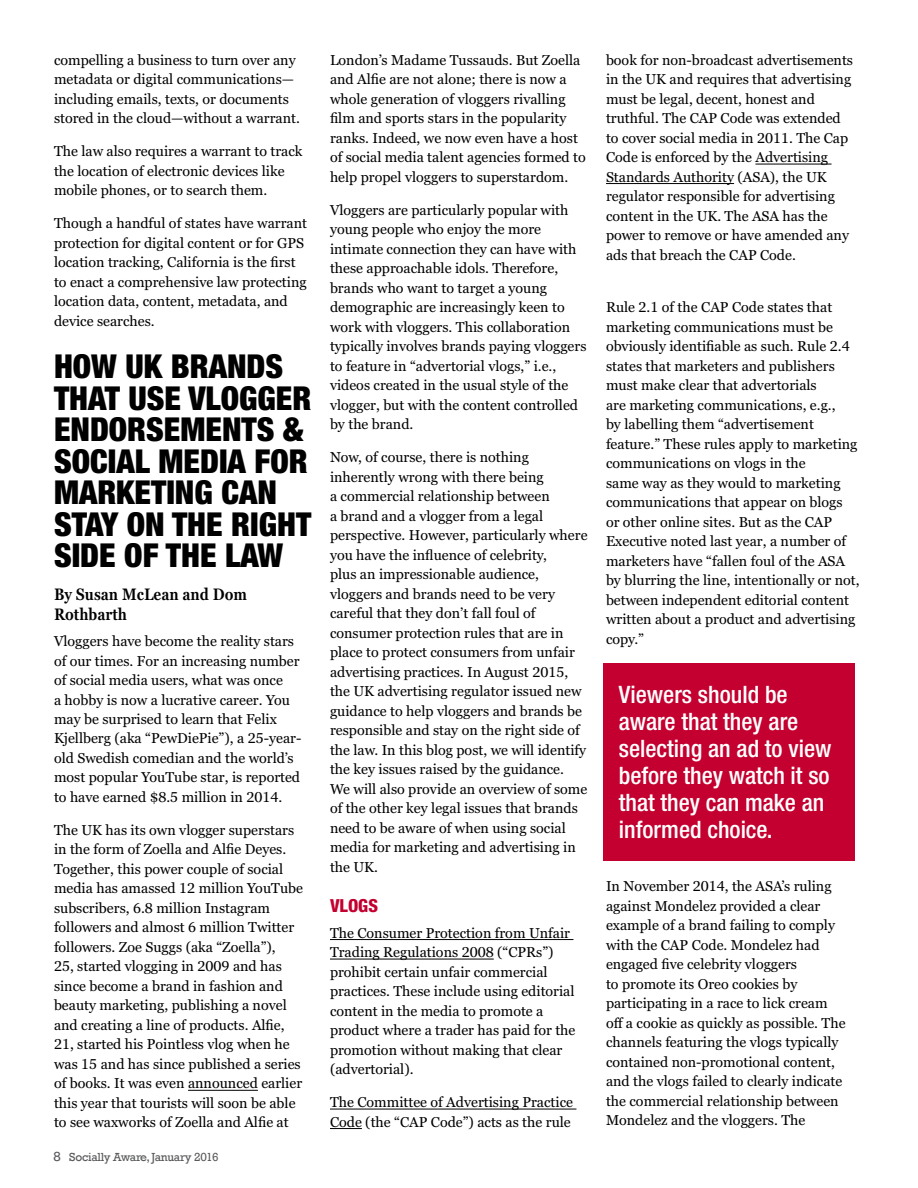
<style>
.page{position:relative;width:918px;height:1188px;background:#fff}
.page>*{position:absolute;margin:0;border:0;box-sizing:border-box;transform-origin:0 0}
.t1{font:900 condensed 33px/31.5px "Helvetica Neue LT Std";color:#000}
.t2{font:500 condensed 24px/27px "Helvetica Neue LT Std";color:#fff}
.t3{font:800 condensed 18px "Helvetica Neue LT Std";color:#c3002f}
.t4{font:600 condensed 16.5px/19.5px "Georgia Pro";color:#000}
.t5{font:14.25px/19.5px "Georgia Pro";color:#000}
.t6{font:12px "Rockwell";letter-spacing:-.02em;color:#58595b}
.s1{font-size:13.5px}
</style>
<div class="page">
<hr style="left:188px;top:1090px;width:70px;height:1px;background:#000">
<hr style="left:330px;top:939px;width:243px;height:1px;background:#000">
<hr style="left:330px;top:959px;width:164px;height:1px;background:#000">
<hr style="left:330px;top:1109px;width:246px;height:1px;background:#000">
<hr style="left:330px;top:1128px;width:32px;height:1px;background:#000">
<hr style="left:755px;top:164px;width:77px;height:1px;background:#000">
<hr style="left:606px;top:183px;width:128px;height:1px;background:#000">
<div style="left:603px;top:663px;width:252px;height:198px;background:#c3002f"></div>
<p class="t5" style="left:54px;top:51px;width:247px">compelling a business to turn over any metadata or digital communications— including emails, texts, or documents stored in the cloud—without a warrant.</p>
<p class="t5" style="left:54px;top:142px;width:250px">The law also requires a warrant to track the location of electronic devices like mobile phones, or to search them.</p>
<p class="t5" style="left:54px;top:214px;width:255px">Though a handful of states have warrant protection for digital content or for GPS location tracking, California is the first to enact a comprehensive law protecting location data, content, metadata, and device searches.</p>
<h1 class="t1" style="left:54px;top:350px;width:251px">HOW UK BRANDS<br>THAT USE VLOGGER<br>ENDORSEMENTS &amp;<br>SOCIAL</h1>
<h1 class="t1" style="left:54px;top:445px;width:259px;text-indent:105px">MEDIA FOR<br>MARKETING CAN<br>STAY ON THE RIGHT<br>SIDE OF THE LAW</h1>
<p class="t4" style="left:54px;top:585px;width:195px">By Susan McLean and Dom<br>Rothbarth</p>
<p class="t5" style="left:54px;top:632px;width:249px">Vloggers have become the reality stars of our times. For an increasing number of social media users, what was once<br>a hobby is now a lucrative career. You may be surprised to learn that Felix Kjellberg (aka “PewDiePie”), a 25-year&shy;old Swedish comedian and the world’s most popular YouTube star, is reported to have earned $8.5 million in 2014.</p>
<p class="t5" style="left:54px;top:821px;width:251px">The UK has its own vlogger superstars in the form of Zoella and Alfie Deyes.<br>Together, this power couple of social media has amassed 12 million YouTube subscribers, 6.8 million Instagram followers and almost 6 million Twitter followers. Zoe Suggs (aka “Zoella”),<br>25, started vlogging in 2009 and has since become a brand in fashion and beauty marketing, publishing a novel and creating a line of products. Alfie, 21, started his Pointless vlog when he was 15 and has since published a series of books. It was even announced earlier this year that tourists will soon be able to see waxworks of Zoella and Alfie at</p>
<p class="t6" style="left:53px;top:1150px;width:167px"><span class="s1">8</span> Socially Aware, January 2016</p>
<p class="t5" style="left:330px;top:51px;width:257px">London’s Madame Tussauds. But Zoella and Alfie are not alone; there is now a whole generation of vloggers rivalling film and sports stars in the popularity ranks. Indeed, we now even have a host of social media talent agencies formed to help propel vloggers to superstardom.</p>
<p class="t5" style="left:330px;top:201px;width:258px">Vloggers are particularly popular with young people who enjoy the more intimate connection they can have with these approachable idols. Therefore, brands who want to target a young demographic are increasingly keen to work with vloggers. This collaboration typically involves brands paying vloggers to feature in “advertorial vlogs,” i.e., videos created in the usual style of the vlogger, but with the content controlled by the brand.</p>
<p class="t5" style="left:330px;top:448px;width:259px">Now, of course, there is nothing inherently wrong with there being<br>a commercial relationship between<br>a brand and a vlogger from a legal perspective. However, particularly where you have the influence of celebrity,<br>plus an impressionable audience, vloggers and brands need to be very careful that they don’t fall foul of consumer protection rules that are in place to protect consumers from unfair advertising practices. In August 2015, the UK advertising regulator issued new guidance to help vloggers and brands be responsible and stay on the right side of the law. In this blog post, we will identify the key issues raised by the guidance.<br>We will also provide an overview of some of the other key legal issues that brands need to be aware of when using social media for marketing and advertising in the UK.</p>
<p class="t3" style="left:330px;top:894px;width:48px">Vlogs</p>
<p class="t5" style="left:330px;top:924px;width:247px">The Consumer Protection from Unfair Trading Regulations 2008 (“CPRs”) prohibit certain unfair commercial practices. These include using editorial content in the media to promote a product where a trader has paid for the promotion without making that clear (advertorial).</p>
<p class="t5" style="left:330px;top:1093px;width:245px">The Committee of Advertising Practice<br>Code (the “CAP Code”) acts as the rule</p>
<p class="t5" style="left:606px;top:51px;width:249px">book for non-broadcast advertisements in the UK and requires that advertising must be legal, decent, honest and truthful. The CAP Code was extended to cover social media in 2011. The Cap Code is enforced by the Advertising Standards Authority (ASA), the UK regulator responsible for advertising content in the UK. The ASA has the power to remove or have amended any ads that breach the CAP Code.</p>
<p class="t5" style="left:606px;top:298px;width:255px">Rule 2.1 of the CAP Code states that marketing communications must be obviously identifiable as such. Rule 2.4 states that marketers and publishers must make clear that advertorials<br>are marketing communications, e.g.,<br>by labelling them “advertisement feature.” These rules apply to marketing communications on vlogs in the<br>same way as they would to marketing communications that appear on blogs or other online sites. But as the CAP Executive noted last year, a number of marketers have “fallen foul of the ASA by blurring the line, intentionally or not, between independent editorial content written about a product and advertising copy.”</p>
<h2 class="t2" style="left:619px;top:681px;width:214px">Viewers should be aware that they are selecting an ad to view before they watch it so that they can make an informed choice.</h2>
<p class="t5" style="left:606px;top:877px;width:241px">In November 2014, the ASA’s ruling against Mondelez provided a clear example of a brand failing to comply with the CAP Code. Mondelez had engaged five celebrity vloggers<br>to promote its Oreo cookies by participating in a race to lick cream off a cookie as quickly as possible. The channels featuring the vlogs typically contained non-promotional content, and the vlogs failed to clearly indicate the commercial relationship between Mondelez and the vloggers. The</p>
</div>
